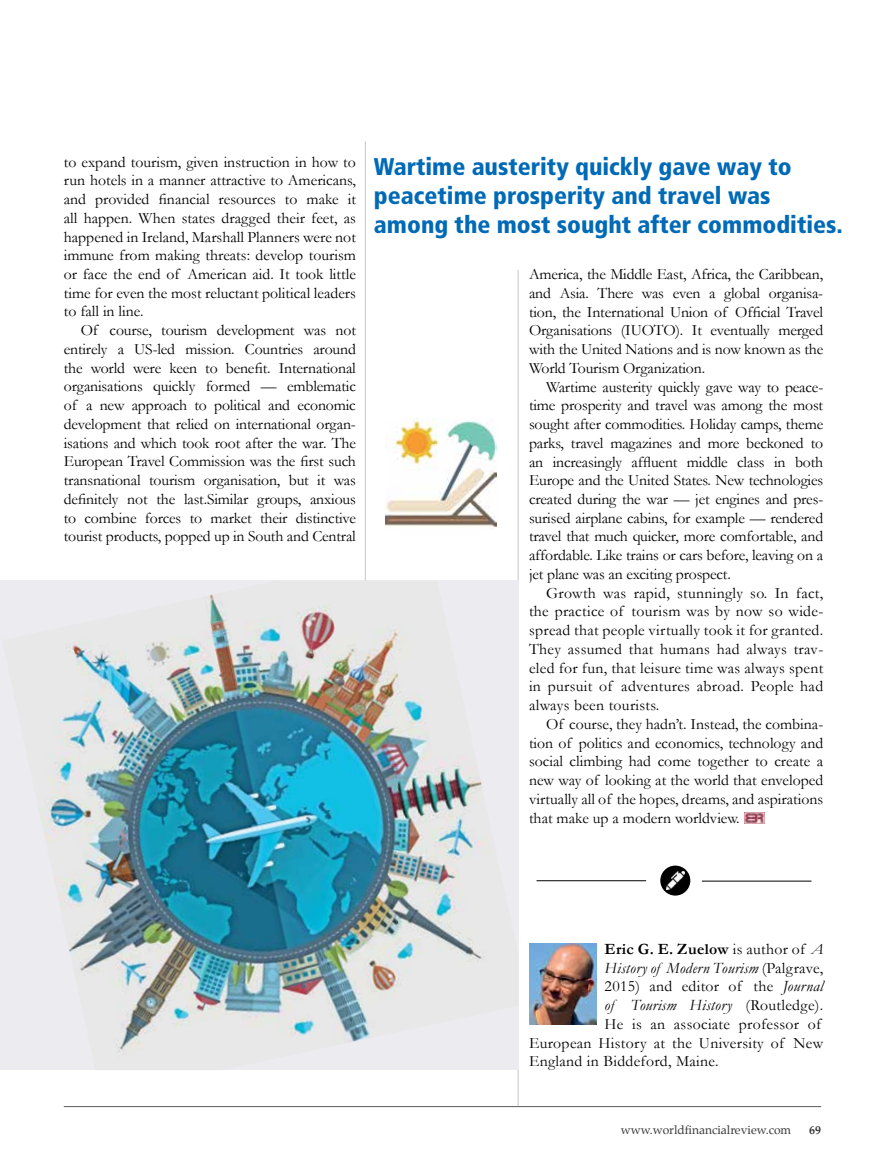
<style>
.page{position:relative;width:885px;height:1161px;background:#fff}
.page>*{position:absolute;margin:0;border:0;box-sizing:border-box;transform-origin:0 0}
.t1{font:900 condensed 24.15px/29px "Frutiger";color:#006ab6}
.t2{font:15.75px/18.8px "Garamond";color:#000;text-align:justify}
.t3{font:15.75px "Garamond";letter-spacing:.02em;color:#000}
.t4{font:italic 15.75px "Garamond";letter-spacing:.02em;color:#000}
.t5{font:700 15.75px "Garamond";letter-spacing:.02em;color:#000}
.t6{font:12px "Palatino";color:#383839}
.t7{font:700 12px "Palatino";color:#383839}
.s1{font-weight:400}
.s2{font-weight:400;font-style:italic}
.s3{font-style:normal}
.s4{font-style:italic}
</style>
<div class="page">
<hr style="left:64px;top:1106px;width:757px;height:1px;background:#58595b">
<img style="left:386px;top:418px;width:111px;height:111px">
<hr style="left:517px;top:270px;width:1px;height:836px;background:#c7c8c1">
<img style="left:744px;top:813px;width:20px;height:10px">
<img style="left:2px;top:580px;width:516px;height:490px">
<hr style="left:365px;top:141px;width:1px;height:439px;background:#c7c8c1">
<img style="left:529px;top:944px;width:67px;height:81px">
<div style="left:660px;top:865px;width:30px;height:30px;background:#000;border-radius:50%"></div>
<img style="left:666px;top:871px;width:18px;height:18px">
<hr style="left:536px;top:880px;width:110px;height:1px;background:#000">
<hr style="left:701px;top:881px;width:110px;height:1px;background:#000">
<p class="t2" style="left:64px;top:152px;width:293px">to expand tourism, given instruction in how to run hotels in a manner attractive to Americans, and provided financial resources to make it all happen. When states dragged their feet, as happened in Ireland, Marshall Planners were not immune from making threats: develop tourism or face the end of American aid. It took little time for even the most reluctant political leaders to fall in line.</p>
<p class="t2" style="left:64px;top:321px;width:293px;text-indent:17px">Of course, tourism development was not entirely a US-led mission. Countries around the world were keen to benefit. International organisations quickly formed — emblematic of a new approach to political and economic development that relied on international organ&shy;isations and which took root after the war. The European Travel Commission was the first such transnational tourism organisation, but it was definitely not the last.Similar groups, anxious to combine forces to market their distinctive tourist products, popped up in South and Central</p>
<h1 class="t1" style="left:374px;top:152px;width:470px">Wartime austerity quickly gave way to peacetime prosperity and travel was among the most sought after commodities.</h1>
<p class="t2" style="left:529px;top:265px;width:296px">America, the Middle East, Africa, the Caribbean, and Asia. There was even a global organisa&shy;tion, the International Union of Official Travel Organisations (IUOTO). It eventually merged with the United Nations and is now known as the World Tourism Organization.</p>
<p class="t2" style="left:529px;top:377px;width:296px;text-indent:17px">Wartime austerity quickly gave way to peace&shy;time prosperity and travel was among the most sought after commodities. Holiday camps, theme parks, travel magazines and more beckoned to an increasingly affluent middle class in both Europe and the United States. New technologies created during the war — jet engines and pres&shy;surised airplane cabins, for example — rendered travel that much quicker, more comfortable, and affordable. Like trains or cars before, leaving on a jet plane was an exciting prospect.</p>
<p class="t2" style="left:529px;top:583px;width:296px;text-indent:17px">Growth was rapid, stunningly so. In fact, the practice of tourism was by now so wide&shy;spread that people virtually took it for granted.<br>They assumed that humans had always trav&shy;eled for fun, that leisure time was always spent in pursuit of adventures abroad. People had always been tourists.</p>
<p class="t2" style="left:529px;top:714px;width:296px;text-indent:17px">Of course, they hadn’t. Instead, the combina&shy;tion of politics and economics, technology and social climbing had come together to create a new way of looking at the world that enveloped virtually all of the hopes, dreams, and aspirations that make up a modern worldview.</p>
<p class="t5" style="left:604px;top:939px;width:220px">Eric G. E. Zuelow <span class="s1">is author of</span> <span class="s2">A</span></p>
<p class="t4" style="left:604px;top:958px;width:220px">History of Modern Tourism <span class="s3">(Palgrave,</span></p>
<p class="t3" style="left:604px;top:977px;width:220px">2015) and editor of the <span class="s4">Journal</span></p>
<p class="t4" style="left:604px;top:996px;width:220px">of Tourism History <span class="s3">(Routledge).</span></p>
<p class="t3" style="left:604px;top:1014px;width:218px">He is an associate professor of</p>
<p class="t3" style="left:529px;top:1033px;width:296px">European History at the University of New</p>
<p class="t3" style="left:529px;top:1052px;width:191px">England in Biddeford, Maine.</p>
<p class="t6" style="left:620px;top:1120px;width:172px">www.worldfinancialreview.com</p>
<p class="t7" style="left:809px;top:1120px;width:13px">69</p>
</div>
